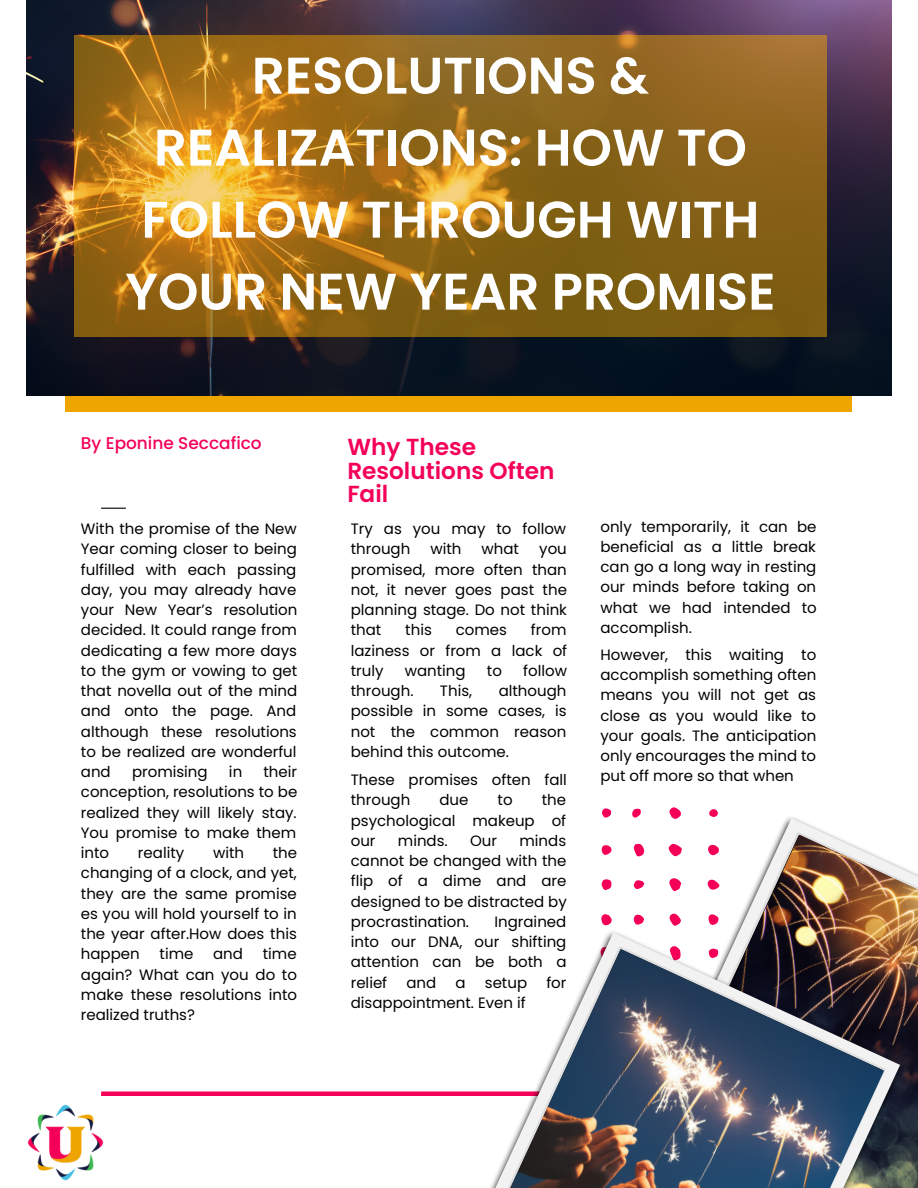
<style>
.page{position:relative;width:918px;height:1188px;background:#fff}
.page>*{position:absolute;margin:0;border:0;box-sizing:border-box;transform-origin:0 0}
.t1{font:600 51.45px/72px "Poppins";color:#fff;text-align:center}
.t2{font:600 23.25px/23.7px "Poppins";color:#f40058}
.t3{font:500 16.95px "Poppins";color:#f40058}
.t4{font:15px/20.2px "Poppins";color:#000;text-align:justify}
</style>
<div class="page">
<div style="left:66px;top:0;width:786px;height:411px;background:#efa500"></div>
<img style="left:26px;top:0;width:865px;height:396px">
<svg style="left:101px;top:508px;width:25px;height:1px"></svg>
<svg style="left:601px;top:914px;width:11px;height:7px"></svg>
<svg style="left:601px;top:879px;width:11px;height:11px"></svg>
<svg style="left:601px;top:845px;width:11px;height:10px"></svg>
<svg style="left:602px;top:808px;width:10px;height:10px"></svg>
<img style="left:632px;top:807px;width:163px;height:114px">
<svg style="left:646px;top:818px;width:180px;height:103px"></svg>
<img style="left:666px;top:835px;width:252px;height:353px">
<div style="left:101px;top:1091px;width:462px;height:5px;background:#f40058"></div>
<img style="left:601px;top:921px;width:312px;height:267px">
<img style="left:468px;top:933px;width:432px;height:255px">
<img style="left:487px;top:949px;width:397px;height:239px">
<svg style="left:74px;top:36px;width:752px;height:301px;background:#9c6d1a"></svg>
<img style="left:27px;top:1104px;width:77px;height:77px">
<h1 class="t1" style="left:125px;top:40px;width:652px">RESOLUTIONS &amp;<br>REALIZATIONS: HOW TO<br>FOLLOW THROUGH WITH<br>YOUR NEW YEAR PROMISE</h1>
<p class="t3" style="left:81px;top:431px;width:182px">By Eponine Seccafico</p>
<h2 class="t2" style="left:347px;top:435px;width:209px">Why These<br>Resolutions Often<br>Fail</h2>
<p class="t4" style="left:81px;top:519px;width:218px">With the promise of the New Year coming closer to being fulfilled with each passing day, you may already have your New Year’s resolution decided. It could range from dedicating a few more days to the gym or vowing to get that novella out of the mind and onto the page. And although these resolutions to be realized are wonderful and</p>
<p class="t4" style="left:351px;top:519px;width:217px">Try as you may to follow through</p>
<p class="t4" style="left:430px;top:539px;width:33px">with</p>
<p class="t4" style="left:482px;top:539px;width:39px">what</p>
<p class="t4" style="left:351px;top:539px;width:218px;text-indent:188px">you promised, more often than not, it never goes past the planning stage. Do not think that</p>
<p class="t4" style="left:351px;top:620px;width:218px;text-indent:180px">from laziness or from a lack of truly</p>
<p class="t4" style="left:405px;top:620px;width:28px">this</p>
<p class="t4" style="left:456px;top:620px;width:53px">comes</p>
<p class="t4" style="left:405px;top:661px;width:62px">wanting</p>
<p class="t4" style="left:487px;top:661px;width:17px">to</p>
<p class="t4" style="left:523px;top:661px;width:45px">follow</p>
<p class="t4" style="left:351px;top:681px;width:64px">through.</p>
<p class="t4" style="left:440px;top:681px;width:34px">This,</p>
<p class="t4" style="left:351px;top:681px;width:217px;text-indent:148px">although possible in some cases, is not the common reason behind this outcome.</p>
<p class="t4" style="left:351px;top:770px;width:218px">These promises often fall through</p>
<p class="t4" style="left:81px;top:762px;width:218px;text-indent:183px">their conception, resolutions to be realized they will likely stay.<br>You promise to make them into</p>
<p class="t4" style="left:132px;top:762px;width:77px">promising</p>
<p class="t4" style="left:229px;top:762px;width:15px">in</p>
<p class="t4" style="left:351px;top:790px;width:217px;text-indent:191px">the psychological makeup of our</p>
<p class="t4" style="left:439px;top:790px;width:31px">due</p>
<p class="t4" style="left:498px;top:790px;width:17px">to</p>
<p class="t4" style="left:351px;top:830px;width:218px;text-indent:169px">minds cannot be changed with the flip of a dime and are designed to be distracted by procrastination.</p>
<p class="t4" style="left:398px;top:830px;width:51px">minds.</p>
<p class="t4" style="left:470px;top:830px;width:28px">Our</p>
<p class="t4" style="left:138px;top:843px;width:48px">reality</p>
<p class="t4" style="left:213px;top:843px;width:33px">with</p>
<p class="t4" style="left:81px;top:843px;width:218px;text-indent:192px">the changing of a clock, and yet, they are the same promise es you will hold yourself to in the year after.How does this happen</p>
<p class="t4" style="left:351px;top:911px;width:217px;text-indent:144px">Ingrained into our DNA, our shifting attention can be both a relief</p>
<p class="t4" style="left:81px;top:944px;width:218px;text-indent:182px">time again? What can you do to make these resolutions into realized truths?</p>
<p class="t4" style="left:160px;top:944px;width:35px">time</p>
<p class="t4" style="left:213px;top:944px;width:31px">and</p>
<p class="t4" style="left:406px;top:972px;width:31px">and</p>
<p class="t4" style="left:456px;top:972px;width:12px">a</p>
<p class="t4" style="left:485px;top:972px;width:44px">setup</p>
<p class="t4" style="left:546px;top:972px;width:22px">for</p>
<p class="t4" style="left:351px;top:992px;width:176px">disappointment. Even if</p>
<p class="t4" style="left:600px;top:516px;width:218px">only temporarily, it can be beneficial as a little break can go a long way in resting our minds before taking on what we had intended to accomplish.</p>
<p class="t4" style="left:600px;top:645px;width:218px">However, this waiting to accomplish something often means you will not get as close as you would like to your goals. The anticipation only encourages the mind to put off more so that when</p>
</div>
